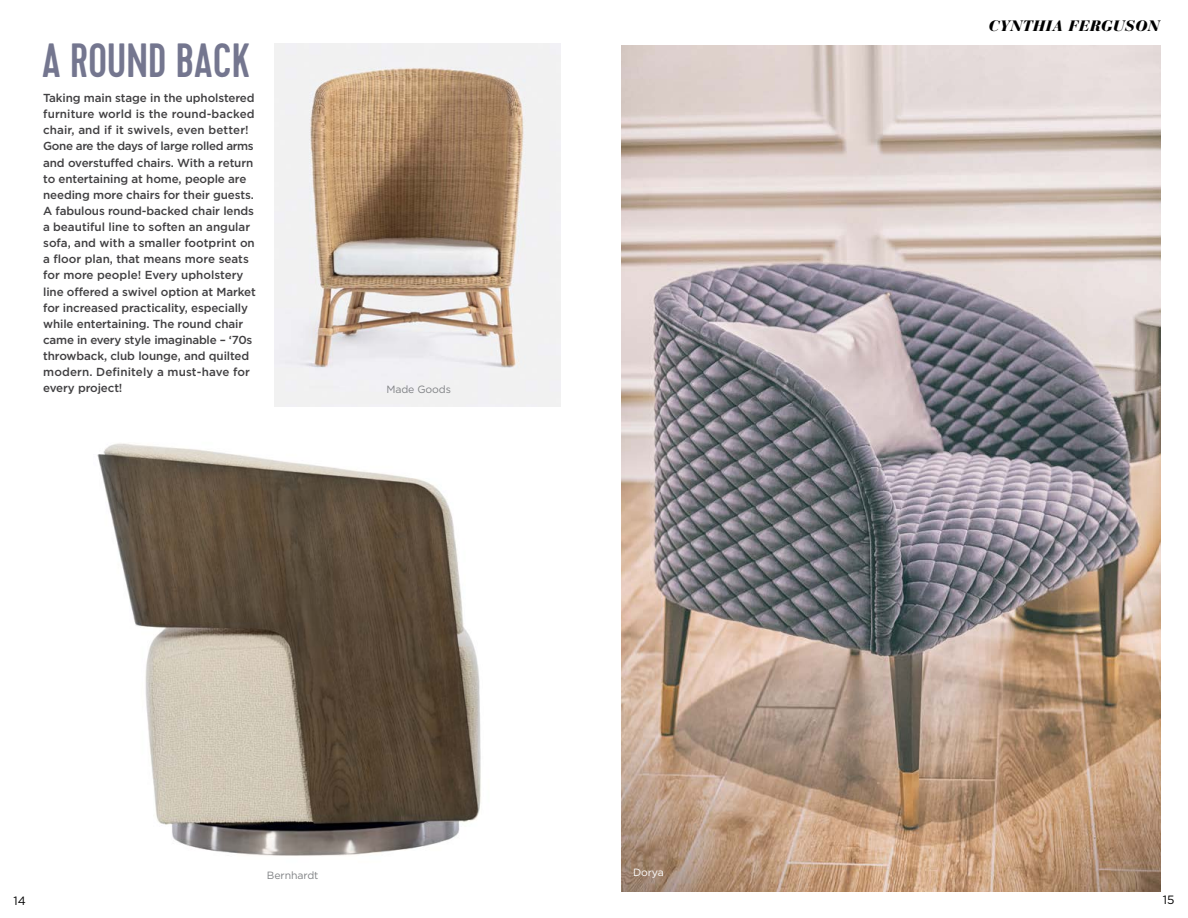
<style>
.page{position:relative;width:1188px;height:918px;background:#fff}
.page>*{position:absolute;margin:0;border:0;box-sizing:border-box;transform-origin:0 0}
.t1{font:500 48px "Cervo";letter-spacing:-.01em;color:#74768f}
.t2{font:italic 900 15px "Bauer Bodoni";letter-spacing:.02em;color:#000}
.t3{font:12px "Gotham";color:#000}
.t4{font:500 11.7px/16px "Gotham";letter-spacing:-.01em;color:#414042}
.t5{font:10.5px "Gotham";letter-spacing:-.01em;color:#808285}
.t6{font:10.5px "Gotham";letter-spacing:-.01em;color:#fff}
</style>
<div class="page">
<img style="left:621px;top:45px;width:539px;height:847px">
<img style="left:97px;top:395px;width:464px;height:461px">
<img style="left:275px;top:44px;width:285px;height:362px">
<h1 class="t1" style="left:42px;top:32px;width:210px">A ROUND BACK</h1>
<p class="t4" style="left:43px;top:90px;width:214px">Taking main stage in the upholstered furniture world is the round-backed chair, and if it swivels, even better!<br>Gone are the days of large rolled arms and overstuffed chairs. With a return to entertaining at home, people are needing more chairs for their guests.<br>A fabulous round-backed chair lends a beautiful line to soften an angular sofa, and with a smaller footprint on a floor plan, that means more seats for more people! Every upholstery line offered a swivel option at Market for increased practicality, especially while entertaining. The round chair came in every style imaginable – ‘70s throwback, club lounge, and quilted modern. Definitely a must-have for every project!</p>
<p class="t5" style="left:386px;top:384px;width:66px">Made Goods</p>
<p class="t3" style="left:14px;top:894px;width:14px">14</p>
<p class="t5" style="left:267px;top:870px;width:53px">Bernhardt</p>
<p class="t6" style="left:633px;top:867px;width:32px">Dorya</p>
<p class="t2" style="left:988px;top:16px;width:173px">CYNTHIA FERGUSON</p>
<p class="t3" style="left:1163px;top:893px;width:13px">15</p>
</div>
